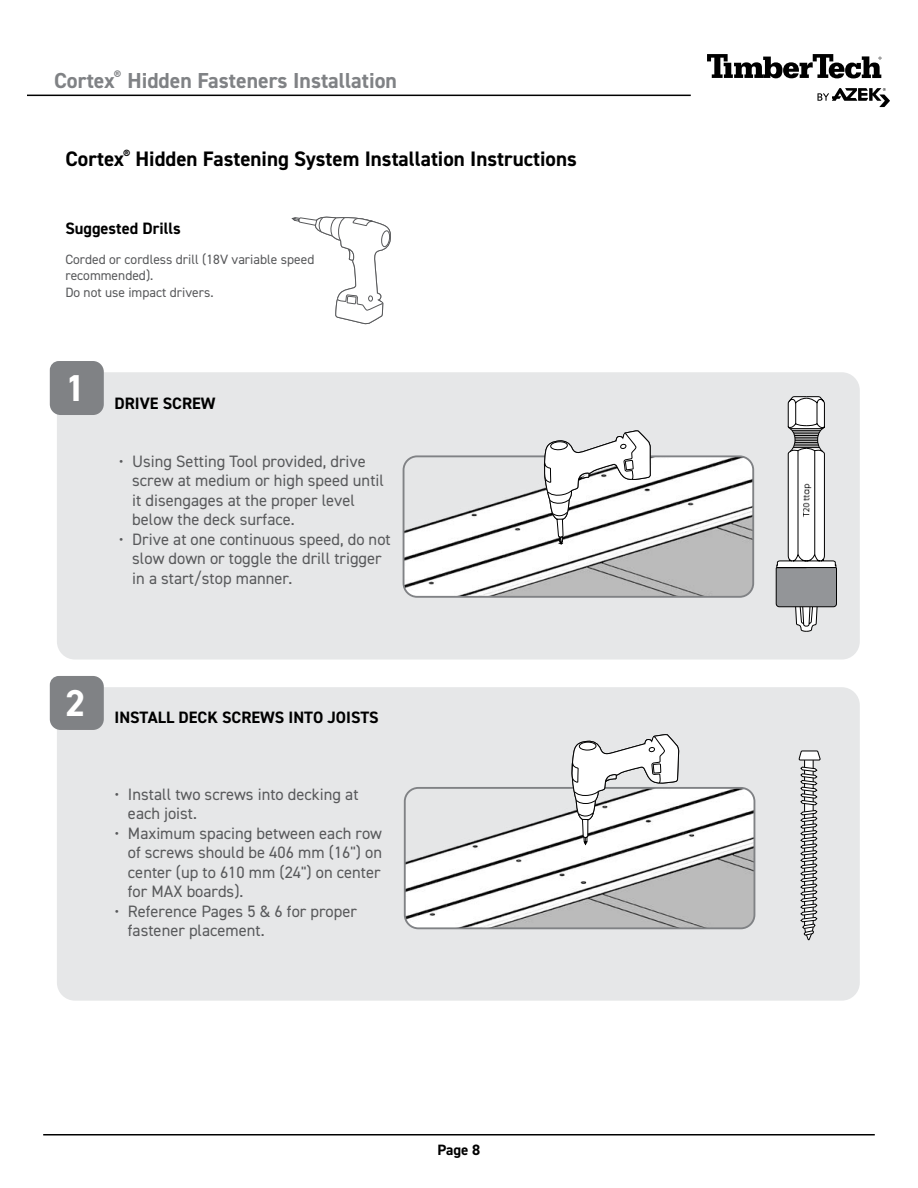
<style>
.page{position:relative;width:918px;height:1188px;background:#fff}
.page>*{position:absolute;margin:0;border:0;box-sizing:border-box;transform-origin:0 0}
.t1{font:700 37.5px "DIN2014";color:#fff}
.t2{font:700 21.75px "DIN2014";color:#808285}
.t3{font:700 21px "DIN2014";color:#000}
.t4{font:16.5px/19.5px "DIN2014";color:#58595b}
.t5{font:700 16.5px "DIN2014";color:#000}
.t6{font:700 15px "DIN2014";color:#000}
.t7{font:13.5px/16.2px "DIN2014";color:#58595b}
</style>
<div class="page">
<hr style="left:27px;top:95px;width:664px;height:1px;background:#000">
<hr style="left:43px;top:1134px;width:832px;height:2px;background:#000">
<svg style="left:707px;top:54px;width:174px;height:24px"></svg>
<svg style="left:817px;top:88px;width:73px;height:19px"></svg>
<div style="left:57px;top:372px;width:803px;height:288px;background:#e6e7e8;border-radius:18px"></div>
<div style="left:57px;top:687px;width:803px;height:314px;background:#e6e7e8;border-radius:18px"></div>
<div style="left:50px;top:361px;width:54px;height:54px;background:#808285"></div>
<div style="left:50px;top:676px;width:54px;height:54px;background:#808285"></div>
<svg style="left:291px;top:216px;width:100px;height:109px"></svg>
<img style="left:405px;top:458px;width:346px;height:137px">
<div style="left:403px;top:455px;width:351px;height:143px;border:2px solid #808285;border-radius:14px"></div>
<svg style="left:543px;top:430px;width:108px;height:168px"></svg>
<img style="left:406px;top:789px;width:348px;height:139px">
<div style="left:404px;top:787px;width:351px;height:142px;border:2px solid #808285;border-radius:14px"></div>
<img style="left:581px;top:881px;width:19px;height:13px">
<svg style="left:570px;top:734px;width:109px;height:112px"></svg>
<svg style="left:798px;top:750px;width:23px;height:191px"></svg>
<svg style="left:775px;top:396px;width:62px;height:236px"></svg>
<img style="left:800px;top:483px;width:12px;height:38px">
<h2 class="t2" style="left:54px;top:66px;width:345px">Cortex<sup>®</sup> Hidden Fasteners Installation</h2>
<p class="t3" style="left:65px;top:144px;width:513px">Cortex<sup>®</sup> Hidden Fastening System Installation Instructions</p>
<p class="t5" style="left:65px;top:217px;width:117px">Suggested Drills</p>
<p class="t7" style="left:65px;top:251px;width:251px">Corded or cordless drill (18V variable speed recommended).<br>Do not use impact drivers.</p>
<h1 class="t1" style="left:65px;top:364px;width:22px">1</h1>
<p class="t5" style="left:114px;top:392px;width:103px">DRIVE SCREW</p>
<p class="t4" style="left:132px;top:451px;width:253px;text-indent:-13px">• Using Setting Tool provided, drive screw at medium or high speed until it disengages at the proper level below the deck surface.</p>
<p class="t4" style="left:132px;top:529px;width:260px;text-indent:-13px">• Drive at one continuous speed, do not slow down or toggle the drill trigger in a start/stop manner.</p>
<h1 class="t1" style="left:65px;top:679px;width:22px">2</h1>
<p class="t5" style="left:114px;top:706px;width:266px">INSTALL DECK SCREWS INTO JOISTS</p>
<p class="t4" style="left:128px;top:784px;width:232px;text-indent:-13px">• Install two screws into decking at each joist.</p>
<p class="t4" style="left:128px;top:823px;width:256px;text-align:justify;text-indent:-13px">• Maximum spacing between each row of screws should be 406 mm (16") on center (up to 610 mm (24") on center for MAX boards).</p>
<p class="t4" style="left:128px;top:901px;width:230px;text-indent:-13px">• Reference Pages 5 &amp; 6 for proper fastener placement.</p>
<p class="t6" style="left:438px;top:1140px;width:44px">Page 8</p>
</div>
